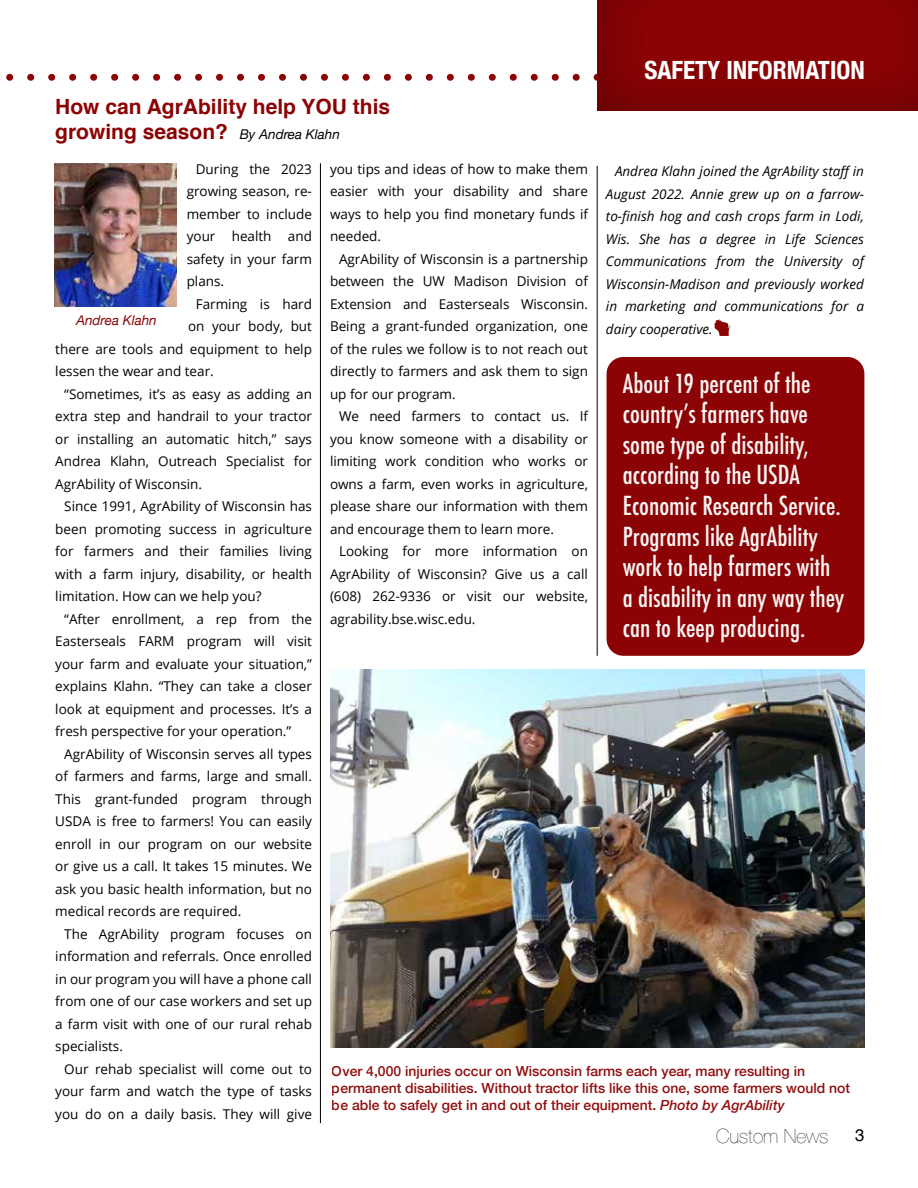
<style>
.page{position:relative;width:918px;height:1188px;background:#fff}
.page>*{position:absolute;margin:0;border:0;box-sizing:border-box;transform-origin:0 0}
.t1{font:500 condensed 25.5px/30.6px "Futura";color:#fff}
.t2{font:700 condensed 25.05px "Helvetica Neue";color:#fff}
.t3{font:700 21px/25.2px "Helvetica";color:#8b0304}
.t4{font:200 19.5px "Helvetica Neue";color:#000}
.t5{font:16.8px "Helvetica";color:#000}
.t6{font:500 13.95px/16.8px "Helvetica Neue";color:#8b0304}
.t7{font:13.5px/22.5px "Open Sans";color:#000;text-align:justify}
.t8{font:italic 13.5px/22.5px "Open Sans";color:#000;text-align:justify}
.t9{font:italic 13.5px "Helvetica Neue";color:#8b0304}
.s1{font-family:"Helvetica Neue";font-weight:400;font-style:italic;font-size:13.5px;color:#000}
.s2{font-style:italic}
</style>
<div class="page">
<div style="left:607px;top:357px;width:257px;height:299px;background:#8b0304;border-radius:17px"></div>
<hr style="left:320px;top:163px;width:1px;height:960px;background:#000">
<svg style="left:714px;top:319px;width:17px;height:17px"></svg>
<svg style="left:6px;top:73px;width:590px;height:8px"></svg>
<div style="left:596px;top:0;width:322px;height:112px;background:#000;opacity:.34"></div>
<hr style="left:597px;top:166px;width:1px;height:490px;background:#000">
<img style="left:54px;top:163px;width:122px;height:144px">
<img style="left:331px;top:670px;width:533px;height:378px">
<h2 class="t2" style="left:645px;top:49px;width:222px">SAFETY INFORMATION</h2>
<h3 class="t3" style="left:55px;top:94px;width:336px">How can AgrAbility help YOU this growing season? <span class="s1">By Andrea Klahn</span></h3>
<p class="t7" style="left:330px;top:157px;width:260px">you tips and ideas of how to make them easier with your disability and share ways to help you find monetary funds if needed.</p>
<p class="t7" style="left:330px;top:247px;width:260px;text-indent:9px">AgrAbility of Wisconsin is a partnership between the UW Madison Division of Extension and Easterseals Wisconsin.<br>Being a grant-funded organization, one of the rules we follow is to not reach out directly to farmers and ask them to sign up for our program.</p>
<p class="t7" style="left:330px;top:405px;width:260px;text-indent:9px">We need farmers to contact us. If you know someone with a disability or limiting work condition who works or owns a farm, even works in agriculture, please share our information with them and encourage them to learn more.</p>
<p class="t7" style="left:330px;top:540px;width:260px;text-indent:9px">Looking for more information on AgrAbility of Wisconsin? Give us a call (608) 262-9336 or visit our website, agrability.bse.wisc.edu.</p>
<p class="t7" style="left:187px;top:157px;width:127px;text-indent:9px">During the 2023 growing season, re&shy;member to include your health and safety in your farm plans.</p>
<p class="t7" style="left:196px;top:292px;width:118px">Farming is hard</p>
<p class="t7" style="left:188px;top:315px;width:125px">on your body, but</p>
<p class="t7" style="left:55px;top:337px;width:258px">there are tools and equipment to help</p>
<p class="t7" style="left:55px;top:360px;width:160px">lessen the wear and tear.</p>
<p class="t7" style="left:64px;top:382px;width:249px">“Sometimes, it’s as easy as adding an</p>
<p class="t7" style="left:55px;top:405px;width:258px">extra step and handrail to your tractor</p>
<p class="t7" style="left:55px;top:427px;width:258px">or installing an automatic hitch,” says</p>
<p class="t7" style="left:55px;top:450px;width:258px">Andrea Klahn, Outreach Specialist for</p>
<p class="t7" style="left:55px;top:472px;width:148px">AgrAbility of Wisconsin.</p>
<p class="t7" style="left:64px;top:495px;width:249px">Since 1991, AgrAbility of Wisconsin has</p>
<p class="t7" style="left:55px;top:517px;width:258px">been promoting success in agriculture</p>
<p class="t7" style="left:55px;top:540px;width:258px">for farmers and their families living</p>
<p class="t7" style="left:55px;top:562px;width:258px">with a farm injury, disability, or health</p>
<p class="t7" style="left:55px;top:585px;width:208px">limitation. How can we help you?</p>
<p class="t7" style="left:64px;top:607px;width:249px">“After enrollment, a rep from the</p>
<p class="t7" style="left:55px;top:630px;width:258px">Easterseals FARM program will visit</p>
<p class="t7" style="left:55px;top:652px;width:258px">your farm and evaluate your situation,”</p>
<p class="t7" style="left:55px;top:675px;width:258px">explains Klahn. “They can take a closer</p>
<p class="t7" style="left:55px;top:697px;width:258px">look at equipment and processes. It’s a</p>
<p class="t7" style="left:55px;top:720px;width:237px">fresh perspective for your operation.”</p>
<p class="t7" style="left:64px;top:742px;width:249px">AgrAbility of Wisconsin serves all types</p>
<p class="t7" style="left:55px;top:765px;width:258px">of farmers and farms, large and small.</p>
<p class="t7" style="left:55px;top:787px;width:258px">This grant-funded program through</p>
<p class="t7" style="left:55px;top:810px;width:258px">USDA is free to farmers! You can easily</p>
<p class="t7" style="left:55px;top:832px;width:258px">enroll in our program on our website</p>
<p class="t7" style="left:55px;top:855px;width:258px">or give us a call. It takes 15 minutes. We</p>
<p class="t7" style="left:55px;top:877px;width:258px">ask you basic health information, but no</p>
<p class="t7" style="left:55px;top:900px;width:188px">medical records are required.</p>
<p class="t7" style="left:64px;top:922px;width:249px">The AgrAbility program focuses on</p>
<p class="t7" style="left:55px;top:945px;width:258px">information and referrals. Once enrolled</p>
<p class="t7" style="left:55px;top:967px;width:258px">in our program you will have a phone call</p>
<p class="t7" style="left:55px;top:990px;width:258px">from one of our case workers and set up</p>
<p class="t7" style="left:55px;top:1012px;width:258px">a farm visit with one of our rural rehab</p>
<p class="t7" style="left:55px;top:1035px;width:69px">specialists.</p>
<p class="t7" style="left:64px;top:1057px;width:249px">Our rehab specialist will come out to</p>
<p class="t7" style="left:55px;top:1080px;width:258px">your farm and watch the type of tasks</p>
<p class="t7" style="left:55px;top:1102px;width:258px">you do on a daily basis. They will give</p>
<p class="t8" style="left:606px;top:160px;width:260px;text-indent:9px">Andrea Klahn joined the AgrAbility staff in August 2022. Annie grew up on a farrow&shy;to-finish hog and cash crops farm in Lodi, Wis. She has a degree in Life Sciences Communications from the University of Wisconsin-Madison and previously worked in marketing and communications for a dairy cooperative.</p>
<p class="t9" style="left:76px;top:310px;width:82px">Andrea Klahn</p>
<h1 class="t1" style="left:623px;top:368px;width:223px">About 19 percent of the country’s farmers have some type of disability, according to the USDA<br>Economic Research Service.<br>Programs like AgrAbility work to help farmers with a disability in any way they can to keep producing.</h1>
<p class="t6" style="left:332px;top:1062px;width:520px">Over 4,000 injuries occur on Wisconsin farms each year, many resulting in permanent disabilities. Without tractor lifts like this one, some farmers would not be able to safely get in and out of their equipment. <span class="s2">Photo by AgrAbility</span></p>
<h3 class="t4" style="left:716px;top:1121px;width:114px">Custom News</h3>
<p class="t5" style="left:855px;top:1123px;width:11px">3</p>
</div>
